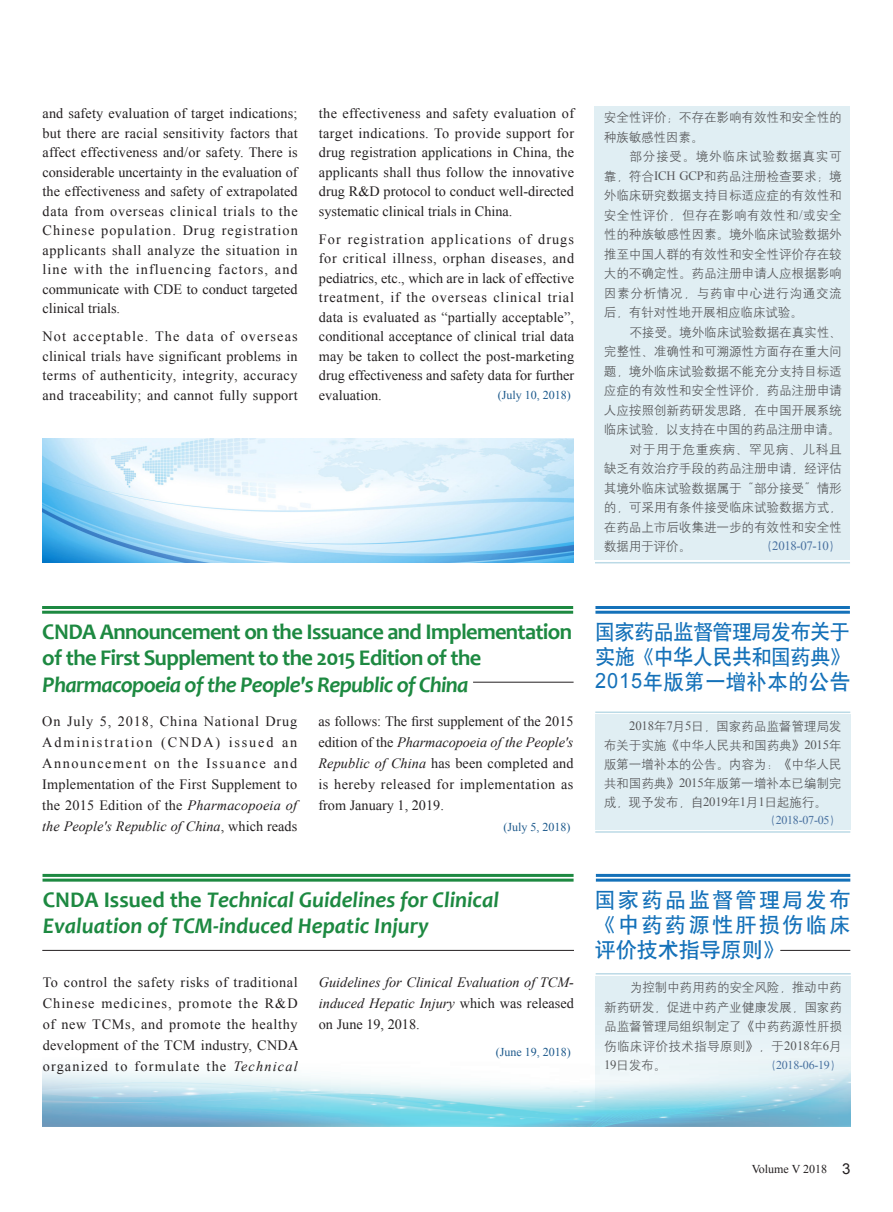
<style>
.page{position:relative;width:893px;height:1212px;background:#fff}
.page>*{position:absolute;margin:0;border:0;box-sizing:border-box;transform-origin:0 0}
.英文标题{font:700 22.5px/26.2px "Candara";letter-spacing:-.03em;color:#1d8941}
.英文标题-2{font:italic 700 22.5px/26.2px "Candara";color:#1d8941}
.中文标题{font:21px/25.2px "H Yb 1 gj";letter-spacing:-.02em;color:#1471b9;scale:.95 1}
.中文标题-2{font:21px "H Yb 1 gj";letter-spacing:.115em;color:#1471b9}
.中文标题-3{font:21px "H Yb 1 gj";letter-spacing:.04em;color:#1471b9;scale:.95 1}
.中文标题-4{font:21px "H Yb 1 gj";color:#1471b9}
.英文{font:14.25px/19.5px "Times New Roman";letter-spacing:.01em;color:#231f20;text-align:justify}
.英文-2{font:italic 14.25px/21px "Times New Roman";color:#231f20;text-align:justify}
.业界交流中文{font:12.75px/19.5px "H Yg 2 gj";letter-spacing:-.02em;color:#57585a;text-align:justify}
.中文{font:12.75px/18.9px "H Yg 2 gj";letter-spacing:-.02em;color:#57585a;text-align:justify}
.业界交流中文-2{font:12.75px "Times New Roman";letter-spacing:-.025em;color:#48709f}
.英文-3{font:12px "Times New Roman";color:#1b588b}
.中文-2{font:12px "Times New Roman";letter-spacing:-.02em;color:#48709f}
.t1{font:12px "Times New Roman";color:#231f20}
.s1{font-family:"Times New Roman"}
.s2{font-family:"H Yg 2 gj"}
.s3{font-style:italic}
.s4{font-family:"Arial"}
.s5{font-style:normal}
.s6{font-family:"Arial";font-size:15px}
</style>
<div class="page">
<img style="left:43px;top:1023px;width:808px;height:104px">
<div style="left:595px;top:106px;width:255px;height:453px;background:#e0eef3"></div>
<hr style="left:595px;top:562px;width:255px;height:1px;background:#bbdae6">
<img style="left:43px;top:438px;width:531px;height:124px">
<hr style="left:473px;top:682px;width:101px;height:1px;background:#231f20">
<div style="left:595px;top:714px;width:255px;height:116px;background:#e0eef3"></div>
<hr style="left:595px;top:711px;width:255px;height:2px;background:#bbdae6">
<hr style="left:595px;top:831px;width:255px;height:2px;background:#bbdae6">
<hr style="left:595px;top:606px;width:255px;height:3px;background:#1471b9">
<hr style="left:595px;top:611px;width:255px;height:3px;background:#1471b9">
<hr style="left:42px;top:606px;width:531px;height:3px;background:#1d8941">
<hr style="left:42px;top:611px;width:531px;height:3px;background:#1d8941">
<hr style="left:780px;top:950px;width:70px;height:1px;background:#231f20">
<hr style="left:42px;top:950px;width:532px;height:1px;background:#231f20">
<svg style="left:596px;top:976px;width:255px;height:148px;background:#cfe7ef"></svg>
<hr style="left:596px;top:973px;width:255px;height:1px;background:#bbdae6">
<hr style="left:596px;top:874px;width:254px;height:3px;background:#1471b9">
<hr style="left:596px;top:879px;width:254px;height:3px;background:#1471b9">
<hr style="left:43px;top:874px;width:531px;height:3px;background:#1d8941">
<hr style="left:43px;top:879px;width:531px;height:3px;background:#1d8941">
<p class="英文" style="left:43px;top:104px;width:257px">and safety evaluation of target indications; but there are racial sensitivity factors that affect effectiveness and/or safety. There is considerable uncertainty in the evaluation of the effectiveness and safety of extrapolated data from overseas clinical trials to the Chinese population. Drug registration applicants shall analyze the situation in line with the influencing factors, and communicate with CDE to conduct targeted clinical trials.</p>
<p class="英文" style="left:43px;top:327px;width:257px">Not acceptable. The data of overseas clinical trials have significant problems in terms of authenticity, integrity, accuracy and traceability; and cannot fully support</p>
<p class="英文" style="left:319px;top:104px;width:257px">the effectiveness and safety evaluation of target indications. To provide support for drug registration applications in China, the applicants shall thus follow the innovative drug R&amp;D protocol to conduct well-directed systematic clinical trials in China.</p>
<p class="英文" style="left:319px;top:229px;width:257px">For registration applications of drugs for critical illness, orphan diseases, and pediatrics, etc., which are in lack of effective treatment, if the overseas clinical trial data is evaluated as “partially acceptable”, conditional acceptance of clinical trial data may be taken to collect the post-marketing drug effectiveness and safety data for further evaluation.</p>
<p class="英文-3" style="left:498px;top:387px;width:74px">(July 10, 2018)</p>
<p class="业界交流中文" style="left:604px;top:107px;width:240px">安全性评价；不存在影响有效性和安全性的种族敏感性因素。</p>
<p class="业界交流中文" style="left:604px;top:146px;width:240px;text-indent:26px">部分接受。境外临床试验数据真实可靠，符合<span class="s1">ICH GCP</span>和药品注册检查要求；境外临床研究数据支持目标适应症的有效性和安全性评价，但存在影响有效性和<span class="s1">/</span>或安全性的种族敏感性因素。境外临床试验数据外推至中国人群的有效性和安全性评价存在较大的不确定性。药品注册申请人应根据影响因素分析情况，与药审中心进行沟通交流后，有针对性地开展相应临床试验。</p>
<p class="业界交流中文" style="left:604px;top:322px;width:240px;text-indent:26px">不接受。境外临床试验数据在真实性、完整性、准确性和可溯源性方面存在重大问题，境外临床试验数据不能充分支持目标适应症的有效性和安全性评价，药品注册申请人应按照创新药研发思路，在中国开展系统临床试验，以支持在中国的药品注册申请。</p>
<p class="业界交流中文" style="left:604px;top:439px;width:240px;text-indent:26px">对于用于危重疾病、罕见病、儿科且缺乏有效治疗手段的药品注册申请，经评估其境外临床试验数据属于“部分接受”情形的，可采用有条件接受临床试验数据方式，在药品上市后收集进一步的有效性和安全性数据用于评价。</p>
<p class="业界交流中文-2" style="left:760px;top:537px;width:83px"><span class="s2">（</span>2018-07-10<span class="s2">）</span></p>
<p class="英文标题" style="left:42px;top:618px;width:531px">CNDA Announcement on the Issuance and Implementation of the First Supplement to the 2015 Edition of the<br><span class="s3">Pharmacopoeia of the People's Republic of China</span></p>
<p class="英文" style="left:42px;top:711px;width:257px;line-height:21px">On July 5, 2018, China National Drug Administration (CNDA) issued an Announcement on the Issuance and Implementation of the First Supplement to the 2015 Edition of the <span class="s3">Pharmacopoeia of the People's Republic of China</span>, which reads</p>
<p class="英文" style="left:318px;top:711px;width:257px;line-height:21px">as follows: The first supplement of the 2015 edition of the <span class="s3">Pharmacopoeia of the People's Republic of China</span> has been completed and is hereby released for implementation as from January 1, 2019.</p>
<p class="英文-3" style="left:503px;top:818px;width:68px">(July 5, 2018)</p>
<p class="中文标题" style="left:595px;top:619px;width:269px">国家药品监督管理局发布关于实施《中华人民共和国药典》</p>
<p class="中文标题-3" style="left:595px;top:672px;width:270px"><span class="s4">2015</span>年版第一增补本的公告</p>
<p class="中文" style="left:604px;top:717px;width:239px;text-indent:26px"><span class="s1">2018</span>年<span class="s1">7</span>月<span class="s1">5</span>日，国家药品监督管理局发布关于实施《中华人民共和国药典》<span class="s1">2015</span>年版第一增补本的公告。内容为：《中华人民共和国药典》<span class="s1">2015</span>年版第一增补本已编制完成，现予发布，自<span class="s1">2019</span>年<span class="s1">1</span>月<span class="s1">1</span>日起施行。</p>
<p class="中文-2" style="left:764px;top:812px;width:79px"><span class="s2">（</span>2018-07-05<span class="s2">）</span></p>
<p class="英文标题-2" style="left:43px;top:886px;width:458px"><span class="s5">CNDA Issued the</span> Technical Guidelines for Clinical<br>Evaluation of TCM-induced Hepatic Injury</p>
<p class="中文标题-2" style="left:595px;top:889px;width:257px">国家药品监督管理局发布</p>
<p class="英文" style="left:43px;top:971px;width:257px;line-height:21px">To control the safety risks of traditional Chinese medicines, promote the R&amp;D of new TCMs, and promote the healthy development of the TCM industry, CNDA organized to formulate the <span class="s3">Technical</span></p>
<p class="中文标题-2" style="left:595px;top:914px;width:257px">《中药药源性肝损伤临床</p>
<p class="中文标题-4" style="left:595px;top:939px;width:190px">评价技术指导原则》</p>
<p class="英文-2" style="left:319px;top:971px;width:257px">Guidelines for Clinical Evaluation of TCM&shy;induced Hepatic Injury <span class="s5">which was released on June 19, 2018.</span></p>
<p class="英文-3" style="left:496px;top:1044px;width:76px">(June 19, 2018)</p>
<p class="中文" style="left:604px;top:978px;width:239px;line-height:19.5px;text-indent:26px">为控制中药用药的安全风险，推动中药新药研发，促进中药产业健康发展，国家药品监督管理局组织制定了《中药药源性肝损伤临床评价技术指导原则》，于<span class="s1">2018</span>年<span class="s1">6</span>月<span class="s1">19</span>日发布。</p>
<p class="中文-2" style="left:764px;top:1057px;width:79px"><span class="s2">（</span>2018-06-19<span class="s2">）</span></p>
<p class="t1" style="left:752px;top:1161px;width:100px">Volume V 2018 <span class="s6">3</span></p>
</div>
